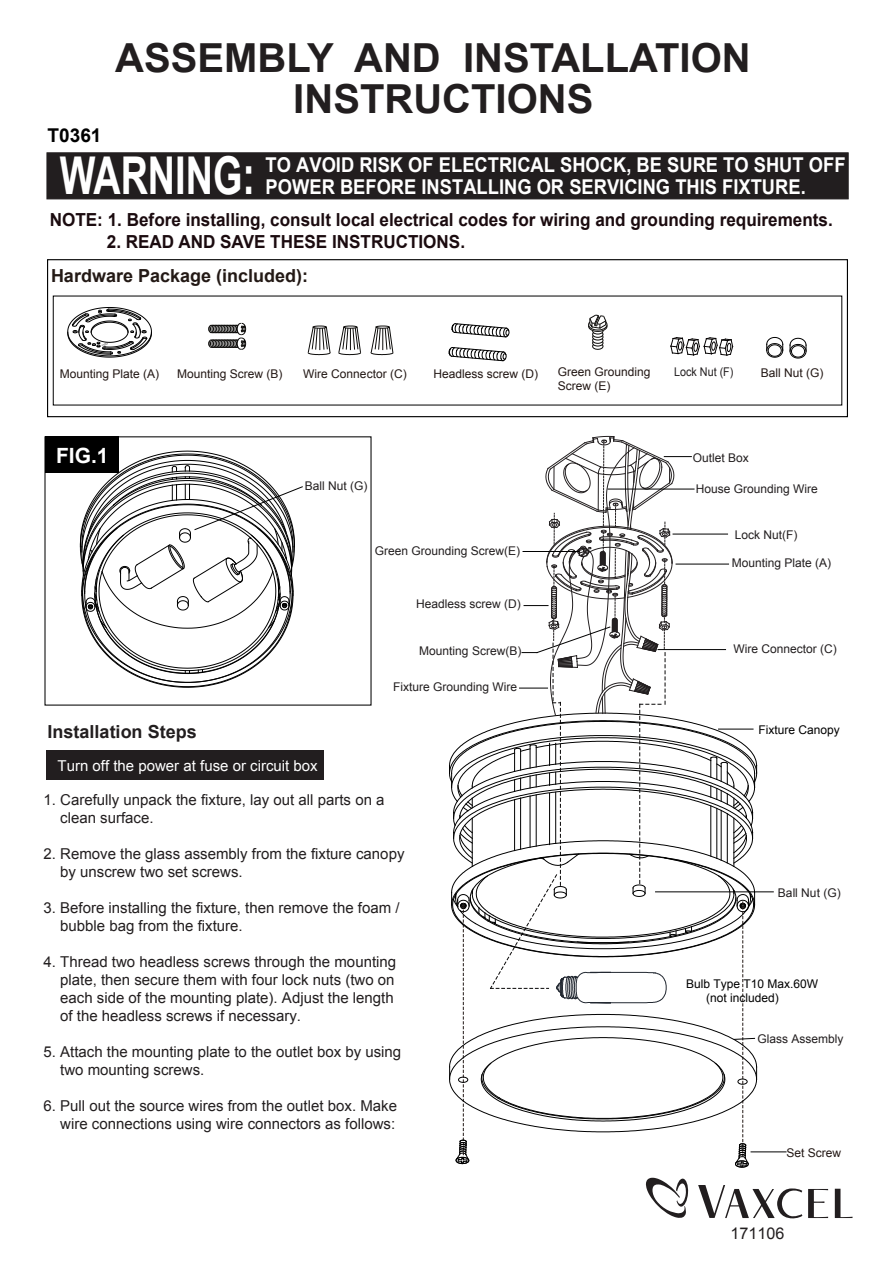
<style>
.page{position:relative;width:893px;height:1263px;background:#fff}
.page>*{position:absolute;margin:0;border:0;box-sizing:border-box;transform-origin:0 0}
.t1{font:700 52.2px "Arial";color:#fff;scale:.72 1}
.t2{font:700 40.05px/41.1px "Arial";color:#221e1f;text-align:center}
.t3{font:700 21px "Arial";color:#fff}
.t4{font:700 20.4px/22px "Arial";color:#fff;scale:.9 1}
.t5{font:700 19.05px "Arial";color:#000}
.t6{font:700 18px "Arial";color:#1b0b0f;scale:.95 1}
.t7{font:700 18px "Arial";color:#231915}
.t8{font:700 18px "Arial";color:#221e1f}
.t9{font:16.2px "Arial";color:#221e1f}
.t10{font:15px/18px "Arial";color:#221e1f}
.t11{font:15px "Arial";color:#fff}
.t12{font:12px "Arial";color:#221e1f}
.t13{font:12px/14.4px "Arial";color:#221714}
.t14{font:12px/14.4px "Arial";color:#000}
.t15{font:12px "Arial";color:#221e1f;scale:.9 1}
</style>
<div class="page">
<div style="left:47px;top:152px;width:802px;height:47px;background:#221e1f;border:1px solid #221e1f"></div>
<div style="left:47px;top:259px;width:801px;height:158px;border:1px solid #000"></div>
<div style="left:46px;top:750px;width:278px;height:29px;background:#221e1f"></div>
<svg style="left:835px;top:1189px;width:17px;height:29px"></svg>
<svg style="left:698px;top:1185px;width:104px;height:33px"></svg>
<svg style="left:808px;top:1189px;width:20px;height:29px"></svg>
<svg style="left:646px;top:1178px;width:42px;height:40px"></svg>
<svg style="left:208px;top:323px;width:38px;height:27px"></svg>
<svg style="left:588px;top:314px;width:20px;height:36px"></svg>
<svg style="left:308px;top:325px;width:23px;height:30px"></svg>
<svg style="left:338px;top:325px;width:23px;height:30px"></svg>
<svg style="left:370px;top:325px;width:24px;height:30px"></svg>
<div style="left:45px;top:437px;width:73px;height:36px;background:#000"></div>
<hr style="left:751px;top:1151px;width:35px;height:1px;background:#000">
<svg style="left:452px;top:323px;width:57px;height:14px"></svg>
<svg style="left:449px;top:347px;width:58px;height:14px"></svg>
<svg style="left:670px;top:337px;width:63px;height:19px"></svg>
<hr style="left:656px;top:891px;width:117px;height:1px;background:#000">
<svg style="left:67px;top:307px;width:85px;height:50px"></svg>
<svg style="left:80px;top:451px;width:223px;height:236px"></svg>
<svg style="left:766px;top:337px;width:17px;height:21px"></svg>
<svg style="left:790px;top:338px;width:17px;height:20px"></svg>
<svg style="left:449px;top:436px;width:308px;height:731px"></svg>
<div style="left:458px;top:1077px;width:10px;height:5px;border:1px solid #000;border-radius:50%"></div>
<div style="left:738px;top:1079px;width:9px;height:5px;border:1px solid #000;border-radius:50%"></div>
<h2 class="t2" style="left:115px;top:38px;width:637px">ASSEMBLY AND INSTALLATION<br>INSTRUCTIONS</h2>
<p class="t5" style="left:48px;top:123px;width:55px">T0361</p>
<h1 class="t1" style="left:60px;top:141px;width:273px">WARNING:</h1>
<h3 class="t4" style="left:266px;top:154px;width:646px">TO AVOID RISK OF ELECTRICAL SHOCK, BE SURE TO SHUT OFF<br>POWER BEFORE INSTALLING OR SERVICING THIS FIXTURE.</h3>
<p class="t6" style="left:50px;top:208px;width:826px">NOTE: 1. Before installing, consult local electrical codes for wiring and grounding requirements.</p>
<p class="t6" style="left:107px;top:230px;width:379px">2. READ AND SAVE THESE INSTRUCTIONS.</p>
<p class="t7" style="left:51px;top:264px;width:259px">Hardware Package (included):</p>
<p class="t13" style="left:60px;top:367px;width:101px">Mounting Plate (A)</p>
<p class="t13" style="left:177px;top:367px;width:107px">Mounting Screw (B)</p>
<p class="t13" style="left:303px;top:367px;width:105px">Wire Connector (C)</p>
<h3 class="t3" style="left:56px;top:442px;width:54px">FIG.1</h3>
<p class="t12" style="left:305px;top:478px;width:64px">Ball Nut (G)</p>
<p class="t13" style="left:558px;top:365px;width:94px">Green Grounding<br>Screw (E)</p>
<p class="t13" style="left:433px;top:367px;width:106px">Headless screw (D)</p>
<p class="t15" style="left:674px;top:364px;width:68px">Lock Nut (F)</p>
<p class="t13" style="left:761px;top:365px;width:64px">Ball Nut (G)</p>
<p class="t12" style="left:693px;top:450px;width:58px">Outlet Box</p>
<p class="t12" style="left:696px;top:481px;width:124px">House Grounding Wire</p>
<p class="t12" style="left:735px;top:526px;width:64px">Lock Nut(F)</p>
<p class="t12" style="left:375px;top:543px;width:147px">Green Grounding Screw(E)</p>
<p class="t12" style="left:416px;top:596px;width:106px">Headless screw (D)</p>
<p class="t12" style="left:419px;top:643px;width:104px">Mounting Screw(B)</p>
<p class="t8" style="left:48px;top:719px;width:151px">Installation Steps</p>
<p class="t11" style="left:58px;top:756px;width:262px">Turn off the power at fuse or circuit box</p>
<p class="t12" style="left:393px;top:678px;width:126px">Fixture Grounding Wire</p>
<p class="t10" style="left:60px;top:791px;width:326px;text-indent:-17px">1. Carefully unpack the fixture, lay out all parts on a clean surface.</p>
<p class="t10" style="left:60px;top:845px;width:346px;text-indent:-17px">2. Remove the glass assembly from the fixture canopy by unscrew two set screws.</p>
<p class="t10" style="left:60px;top:899px;width:341px;text-indent:-17px">3. Before installing the fixture, then remove the foam / bubble bag from the fixture.</p>
<p class="t10" style="left:60px;top:953px;width:337px;text-indent:-17px">4. Thread two headless screws through the mounting plate, then secure them with four lock nuts (two on each side of the mounting plate). Adjust the length of the headless screws if necessary.</p>
<p class="t10" style="left:60px;top:1043px;width:343px;text-indent:-17px">5. Attach the mounting plate to the outlet box by using two mounting screws.</p>
<p class="t10" style="left:44px;top:1097px;width:355px;text-align:right">6. Pull out the source wires from the outlet box. Make wire connections using wire connectors as follows:</p>
<p class="t12" style="left:732px;top:555px;width:101px">Mounting Plate (A)</p>
<p class="t12" style="left:733px;top:641px;width:105px">Wire Connector (C)</p>
<p class="t14" style="left:758px;top:723px;width:83px">Fixture Canopy</p>
<p class="t12" style="left:778px;top:884px;width:64px">Ball Nut (G)</p>
<p class="t14" style="left:706px;top:977px;width:114px;text-indent:-20px">Bulb Type T10 Max.60W (not included)</p>
<p class="t12" style="left:757px;top:1030px;width:88px">Glass Assembly</p>
<p class="t13" style="left:786px;top:1146px;width:56px">Set Screw</p>
<p class="t9" style="left:730px;top:1223px;width:55px">171106</p>
</div>
